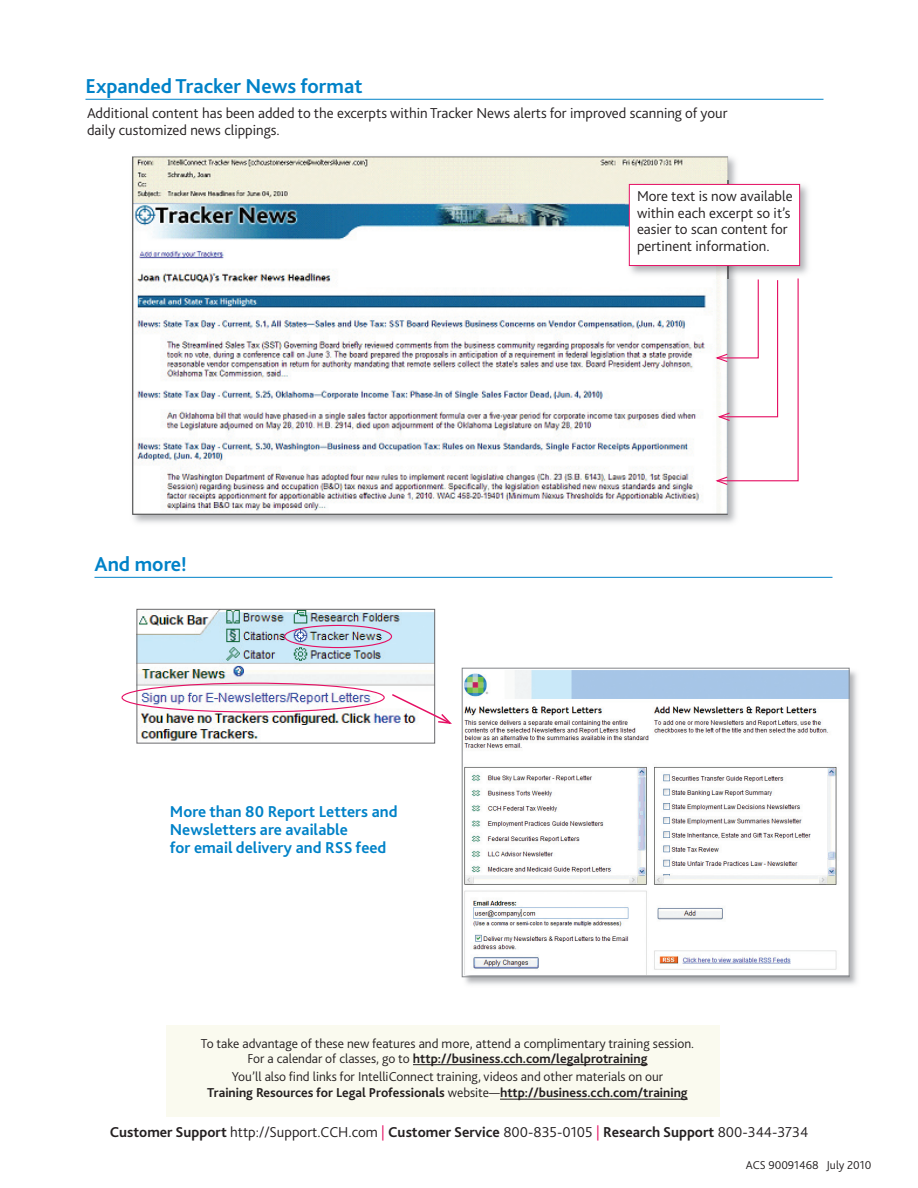
<style>
.page{position:relative;width:918px;height:1188px;background:#fff}
.page>*{position:absolute;margin:0;border:0;box-sizing:border-box;transform-origin:0 0}
.t1{font:700 21px "Bliss 2";color:#0082c8}
.t2{font:700 16.5px/18px "Bliss 2";color:#0082c8}
.t3{font:300 15px/16.5px "Bliss 2";color:#231f20}
.t4{font:300 13.5px/15px "Bliss 2";color:#231f20;text-align:center}
.t5{font:300 12px "Bliss 2";color:#231f20}
.s1{font-weight:700}
.s2{color:#e50f63}
</style>
<div class="page">
<hr style="left:86px;top:99px;width:738px;height:1px;background:#0082c8">
<img style="left:728px;top:156px;width:8px;height:25px">
<img style="left:690px;top:486px;width:46px;height:37px">
<img style="left:132px;top:156px;width:596px;height:359px">
<hr style="left:94px;top:577px;width:738px;height:1px;background:#0082c8">
<img style="left:626px;top:181px;width:182px;height:97px">
<img style="left:728px;top:181px;width:1px;height:96px">
<div style="left:629px;top:184px;width:171px;height:82px;background:#fff"></div>
<div style="left:629px;top:184px;width:171px;height:82px;border:1px solid #e50f63"></div>
<svg style="left:714px;top:277px;width:85px;height:209px"></svg>
<div style="left:167px;top:1025px;width:553px;height:92px;background:#fafaef"></div>
<hr style="left:413px;top:1064px;width:235px;height:1px;background:#231f20">
<hr style="left:500px;top:1099px;width:188px;height:1px;background:#231f20">
<img style="left:139px;top:611px;width:294px;height:130px">
<div style="left:137px;top:609px;width:298px;height:134px;border:1px solid #69696c"></div>
<div style="left:284px;top:625px;width:108px;height:23px;border:1px solid #e50f63;border-radius:50%"></div>
<div style="left:121px;top:683px;width:264px;height:30px;border:1px solid #e50f63;border-radius:50%"></div>
<img style="left:462px;top:668px;width:395px;height:317px">
<img style="left:464px;top:670px;width:383px;height:305px">
<div style="left:462px;top:668px;width:387px;height:309px;border:1px solid #848689"></div>
<svg style="left:390px;top:693px;width:62px;height:32px"></svg>
<h1 class="t1" style="left:86px;top:73px;width:279px">Expanded Tracker News format</h1>
<p class="t3" style="left:87px;top:105px;width:642px">Additional content has been added to the excerpts within Tracker News alerts for improved scanning of your daily customized news clippings.</p>
<h1 class="t1" style="left:94px;top:551px;width:94px">And more!</h1>
<p class="t2" style="left:170px;top:802px;width:229px">More than 80 Report Letters and<br>Newsletters are available<br>for email delivery and RSS feed</p>
<p class="t3" style="left:637px;top:188px;width:157px">More text is now available within each excerpt so it’s easier to scan content for pertinent information.</p>
<p class="t4" style="left:201px;top:1035px;width:495px">To take advantage of these new features and more, attend a complimentary training session.<br>For a calendar of classes, go to <span class="s1">http://business.cch.com/legalprotraining</span></p>
<p class="t4" style="left:207px;top:1068px;width:482px;line-height:16.5px">You’ll also find links for IntelliConnect training, videos and other materials on our<br><span class="s1">Training Resources for Legal Professionals</span> website—<span class="s1">http://business.cch.com/training</span></p>
<p class="t3" style="left:110px;top:1123px;width:700px"><span class="s1">Customer Support</span> http://Support.CCH.com <span class="s2">|</span> <span class="s1">Customer Service</span> 800-835-0105 <span class="s2">|</span> <span class="s1">Research Support</span> 800-344-3734</p>
<p class="t5" style="left:746px;top:1157px;width:127px">ACS 90091468 July 2010</p>
</div>
